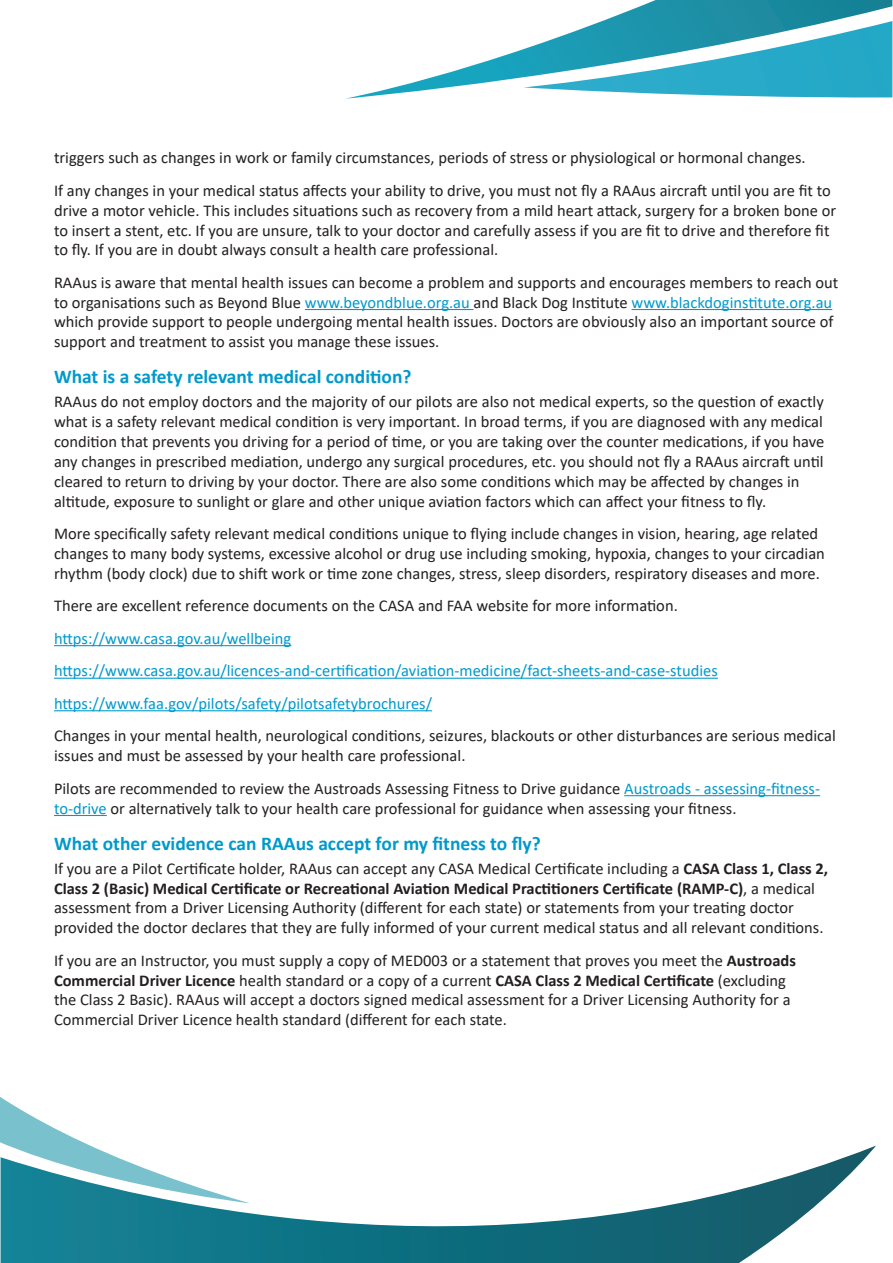
<style>
.page{position:relative;width:893px;height:1263px;background:#fff}
.page>*{position:absolute;margin:0;border:0;box-sizing:border-box;transform-origin:0 0}
.t1{font:700 19.5px "Calibri";color:#09c}
.t2{font:16.5px/19.8px "Calibri";color:#231f20}
.t3{font:16.5px "Calibri";color:#09c}
.s1{color:#09c}
.s2{font-weight:700}
</style>
<div class="page">
<svg style="left:346px;top:0;width:546px;height:99px"></svg>
<svg style="left:523px;top:21px;width:369px;height:77px"></svg>
<svg style="left:1px;top:1145px;width:875px;height:118px"></svg>
<svg style="left:1px;top:1097px;width:249px;height:106px"></svg>
<hr style="left:305px;top:309px;width:169px;height:1px;background:#09c">
<hr style="left:632px;top:309px;width:200px;height:1px;background:#09c">
<hr style="left:54px;top:645px;width:237px;height:1px;background:#09c">
<hr style="left:54px;top:678px;width:664px;height:1px;background:#09c">
<hr style="left:54px;top:710px;width:378px;height:1px;background:#09c">
<hr style="left:624px;top:795px;width:196px;height:1px;background:#09c">
<hr style="left:54px;top:815px;width:53px;height:1px;background:#09c">
<p class="t2" style="left:54px;top:148px;width:753px">triggers such as changes in work or family circumstances, periods of stress or physiological or hormonal changes.</p>
<p class="t2" style="left:54px;top:180px;width:784px">If any changes in your medical status affects your ability to drive, you must not fly a RAAus aircraft until you are fit to drive a motor vehicle. This includes situations such as recovery from a mild heart attack, surgery for a broken bone or to insert a stent, etc. If you are unsure, talk to your doctor and carefully assess if you are fit to drive and therefore fit to fly. If you are in doubt always consult a health care professional.</p>
<p class="t2" style="left:54px;top:272px;width:786px">RAAus is aware that mental health issues can become a problem and supports and encourages members to reach out to organisations such as Beyond Blue <span class="s1">www.beyondblue.org.au</span> and Black Dog Institute <span class="s1">www.blackdoginstitute.org.au </span>which provide support to people undergoing mental health issues. Doctors are obviously also an important source of support and treatment to assist you manage these issues.</p>
<p class="t1" style="left:54px;top:363px;width:359px">What is a safety relevant medical condition?</p>
<p class="t2" style="left:54px;top:392px;width:772px">RAAus do not employ doctors and the majority of our pilots are also not medical experts, so the question of exactly what is a safety relevant medical condition is very important. In broad terms, if you are diagnosed with any medical condition that prevents you driving for a period of time, or you are taking over the counter medications, if you have any changes in prescribed mediation, undergo any surgical procedures, etc. you should not fly a RAAus aircraft until cleared to return to driving by your doctor. There are also some conditions which may be affected by changes in altitude, exposure to sunlight or glare and other unique aviation factors which can affect your fitness to fly.</p>
<p class="t2" style="left:54px;top:523px;width:772px">More specifically safety relevant medical conditions unique to flying include changes in vision, hearing, age related changes to many body systems, excessive alcohol or drug use including smoking, hypoxia, changes to your circadian rhythm (body clock) due to shift work or time zone changes, stress, sleep disorders, respiratory diseases and more.</p>
<p class="t2" style="left:54px;top:595px;width:625px">There are excellent reference documents on the CASA and FAA website for more information.</p>
<p class="t3" style="left:54px;top:627px;width:239px">https://www.casa.gov.au/wellbeing</p>
<p class="t3" style="left:54px;top:659px;width:665px">https://www.casa.gov.au/licences-and-certification/aviation-medicine/fact-sheets-and-case-studies</p>
<p class="t3" style="left:54px;top:692px;width:380px">https://www.faa.gov/pilots/safety/pilotsafetybrochures/</p>
<p class="t2" style="left:54px;top:726px;width:783px">Changes in your mental health, neurological conditions, seizures, blackouts or other disturbances are serious medical issues and must be assessed by your health care professional.</p>
<p class="t2" style="left:54px;top:778px;width:768px">Pilots are recommended to review the Austroads Assessing Fitness to Drive guidance <span class="s1">Austroads - assessing-fitness&shy;to-drive</span> or alternatively talk to your health care professional for guidance when assessing your fitness.</p>
<p class="t1" style="left:54px;top:829px;width:488px">What other evidence can RAAus accept for my fitness to fly?</p>
<p class="t2" style="left:54px;top:858px;width:776px">If you are a Pilot Certificate holder, RAAus can accept any CASA Medical Certificate including a <span class="s2">CASA Class 1, Class 2, Class 2 (Basic) Medical Certificate or Recreational Aviation Medical Practitioners Certificate (RAMP-C)</span>, a medical assessment from a Driver Licensing Authority (different for each state) or statements from your treating doctor provided the doctor declares that they are fully informed of your current medical status and all relevant conditions.</p>
<p class="t2" style="left:54px;top:950px;width:743px">If you are an Instructor, you must supply a copy of MED003 or a statement that proves you meet the <span class="s2">Austroads Commercial Driver Licence</span> health standard or a copy of a current <span class="s2">CASA Class 2 Medical Certificate</span> (excluding the Class 2 Basic). RAAus will accept a doctors signed medical assessment for a Driver Licensing Authority for a Commercial Driver Licence health standard (different for each state.</p>
</div>
